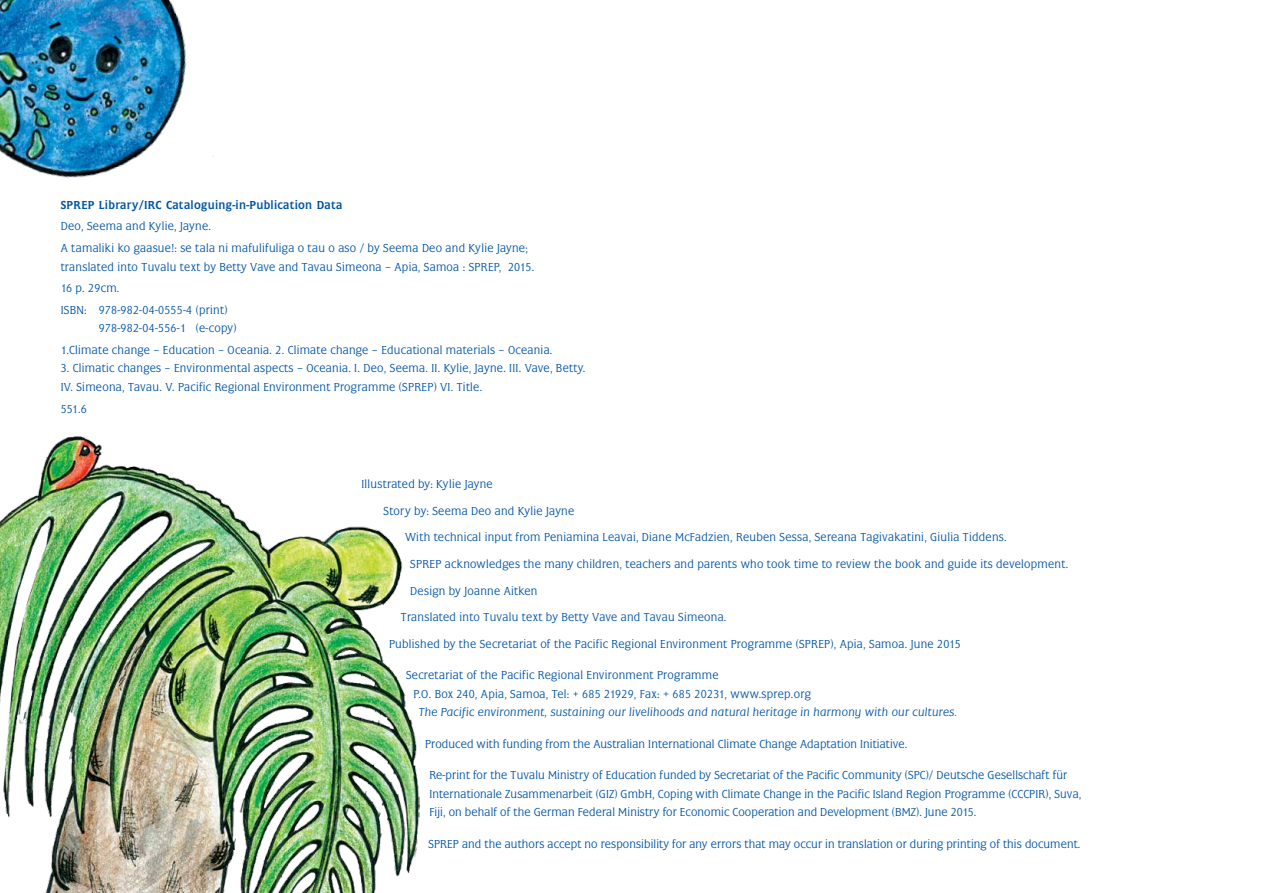
<style>
.page{position:relative;width:1263px;height:893px;background:#fff}
.page>*{position:absolute;margin:0;border:0;box-sizing:border-box;transform-origin:0 0}
.t1{font:12px/21.6px "Flanders";letter-spacing:.02em;color:#0054a4}
.t2{font:italic 12px "Flanders";letter-spacing:.02em;color:#0054a4}
.t3{font:700 12px "Flanders";letter-spacing:.02em;color:#0054a4}
</style>
<div class="page">
<img style="left:0;top:436px;width:419px;height:457px">
<img style="left:0;top:0;width:214px;height:178px">
<p class="t3" style="left:61px;top:198px;width:283px">SPREP Library/IRC Cataloguing-in-Publication Data</p>
<p class="t1" style="left:61px;top:216px;width:469px">Deo, Seema and Kylie, Jayne.<br>A tamaliki ko gaasue!: se tala ni mafulifuliga o tau o aso / by Seema Deo and Kylie Jayne;</p>
<p class="t1" style="left:61px;top:256px;width:475px">translated into Tuvalu text by Betty Vave and Tavau Simeona – Apia, Samoa : SPREP, 2015.<br>16 p. 29cm.<br>ISBN: 978-982-04-0555-4 (print)</p>
<p class="t1" style="left:61px;top:318px;width:493px;text-indent:38px">978-982-04-556-1 (e-copy)<br>1.Climate change – Education – Oceania. 2. Climate change – Educational materials – Oceania.</p>
<p class="t1" style="left:61px;top:359px;width:526px;line-height:18.6px">3. Climatic changes – Environmental aspects – Oceania. I. Deo, Seema. II. Kylie, Jayne. III. Vave, Betty.<br>IV. Simeona, Tavau. V. Pacific Regional Environment Programme (SPREP) VI. Title.</p>
<p class="t1" style="left:61px;top:398px;width:28px">551.6</p>
<p class="t1" style="left:361px;top:473px;width:133px">Illustrated by: Kylie Jayne</p>
<p class="t1" style="left:384px;top:500px;width:192px">Story by: Seema Deo and Kylie Jayne</p>
<p class="t1" style="left:405px;top:527px;width:603px">With technical input from Peniamina Leavai, Diane McFadzien, Reuben Sessa, Sereana Tagivakatini, Giulia Tiddens.</p>
<p class="t1" style="left:410px;top:553px;width:659px">SPREP acknowledges the many children, teachers and parents who took time to review the book and guide its development.</p>
<p class="t1" style="left:410px;top:580px;width:129px">Design by Joanne Aitken</p>
<p class="t1" style="left:401px;top:607px;width:327px">Translated into Tuvalu text by Betty Vave and Tavau Simeona.</p>
<p class="t1" style="left:389px;top:633px;width:573px">Published by the Secretariat of the Pacific Regional Environment Programme (SPREP), Apia, Samoa. June 2015</p>
<p class="t1" style="left:413px;top:666px;width:399px;line-height:18.6px;text-indent:-7px">Secretariat of the Pacific Regional Environment Programme<br>P.O. Box 240, Apia, Samoa, Tel: + 685 21929, Fax: + 685 20231, www.sprep.org</p>
<p class="t2" style="left:419px;top:706px;width:540px">The Pacific environment, sustaining our livelihoods and natural heritage in harmony with our cultures.</p>
<p class="t1" style="left:425px;top:733px;width:484px">Produced with funding from the Australian International Climate Change Adaptation Initiative.</p>
<p class="t1" style="left:429px;top:766px;width:653px;line-height:18.6px">Re-print for the Tuvalu Ministry of Education funded by Secretariat of the Pacific Community (SPC)/ Deutsche Gesellschaft für<br>Internationale Zusammenarbeit (GIZ) GmbH, Coping with Climate Change in the Pacific Island Region Programme (CCCPIR), Suva,<br>Fiji, on behalf of the German Federal Ministry for Economic Cooperation and Development (BMZ). June 2015.</p>
<p class="t1" style="left:428px;top:833px;width:653px">SPREP and the authors accept no responsibility for any errors that may occur in translation or during printing of this document.</p>
</div>
